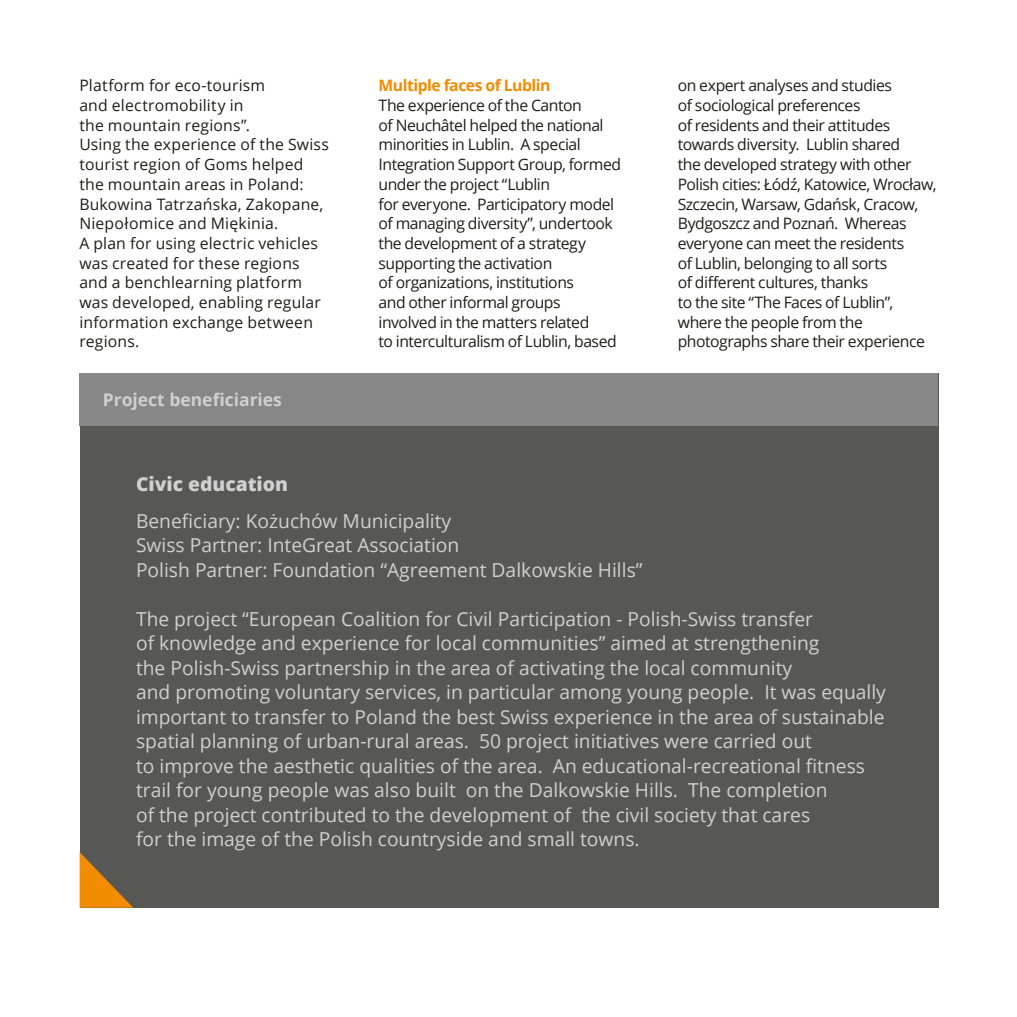
<style>
.page{position:relative;width:1017px;height:1017px;background:#fff}
.page>*{position:absolute;margin:0;border:0;box-sizing:border-box;transform-origin:0 0}
.t1{font:19.25px/24.5px "Open Sans";color:#d0d0d0}
.t2{font:800 19.25px "Open Sans";color:#d0d0d0}
.t3{font:700 17.5px "Open Sans";color:#d0d0d0}
.t4{font:15.75px/19.6px "Open Sans";letter-spacing:-.025em;color:#1d1d1b}
.t5{font:15.75px/19.6px "Open Sans";letter-spacing:.01em;color:#1d1d1b}
.t6{font:700 15.75px "Open Sans";letter-spacing:-.03em;color:#f28c00}
</style>
<div class="page">
<div style="left:80px;top:373px;width:858px;height:535px;background:#575756"></div>
<svg style="left:80px;top:852px;width:53px;height:56px"></svg>
<div style="left:79px;top:373px;width:858px;height:52px;background:#878787"></div>
<p class="t5" style="left:79px;top:76px;width:251px">Platform for eco-tourism<br>and electromobility in<br>the mountain regions”.<br>Using the experience of the Swiss tourist region of Goms helped the mountain areas in Poland:<br>Bukowina Tatrzańska, Zakopane,<br>Niepołomice and Miękinia.<br>A plan for using electric vehicles was created for these regions and a benchlearning platform was developed, enabling regular information exchange between regions.</p>
<p class="t6" style="left:379px;top:75px;width:173px">Multiple faces of Lublin</p>
<p class="t4" style="left:379px;top:95px;width:244px">The experience of the Canton<br>of Neuchâtel helped the national minorities in Lublin. A special<br>Integration Support Group, formed under the project “Lublin<br>for everyone. Participatory model of managing diversity”, undertook the development of a strategy supporting the activation<br>of organizations, institutions<br>and other informal groups involved in the matters related<br>to interculturalism of Lublin, based</p>
<p class="t3" style="left:103px;top:387px;width:181px">Project beneficiaries</p>
<p class="t4" style="left:678px;top:76px;width:260px">on expert analyses and studies<br>of sociological preferences<br>of residents and their attitudes towards diversity. Lublin shared<br>the developed strategy with other<br>Polish cities: Łódź, Katowice, Wrocław,<br>Szczecin, Warsaw, Gdańsk, Cracow,<br>Bydgoszcz and Poznań. Whereas everyone can meet the residents<br>of Lublin, belonging to all sorts<br>of different cultures, thanks<br>to the site “The Faces of Lublin”, where the people from the photographs share their experience</p>
<p class="t2" style="left:136px;top:469px;width:153px">Civic education</p>
<p class="t1" style="left:136px;top:508px;width:317px">Beneficiary: Kożuchów Municipality</p>
<p class="t1" style="left:136px;top:533px;width:325px">Swiss Partner: InteGreat Association</p>
<p class="t1" style="left:136px;top:557px;width:508px">Polish Partner: Foundation “Agreement Dalkowskie Hills”</p>
<p class="t1" style="left:136px;top:606px;width:751px">The project “European Coalition for Civil Participation - Polish-Swiss transfer<br>of knowledge and experience for local communities” aimed at strengthening<br>the Polish-Swiss partnership in the area of activating the local community<br>and promoting voluntary services, in particular among young people. It was equally important to transfer to Poland the best Swiss experience in the area of sustainable spatial planning of urban-rural areas. 50 project initiatives were carried out<br>to improve the aesthetic qualities of the area. An educational-recreational fitness trail for young people was also built on the Dalkowskie Hills. The completion<br>of the project contributed to the development of the civil society that cares<br>for the image of the Polish countryside and small towns.</p>
</div>
